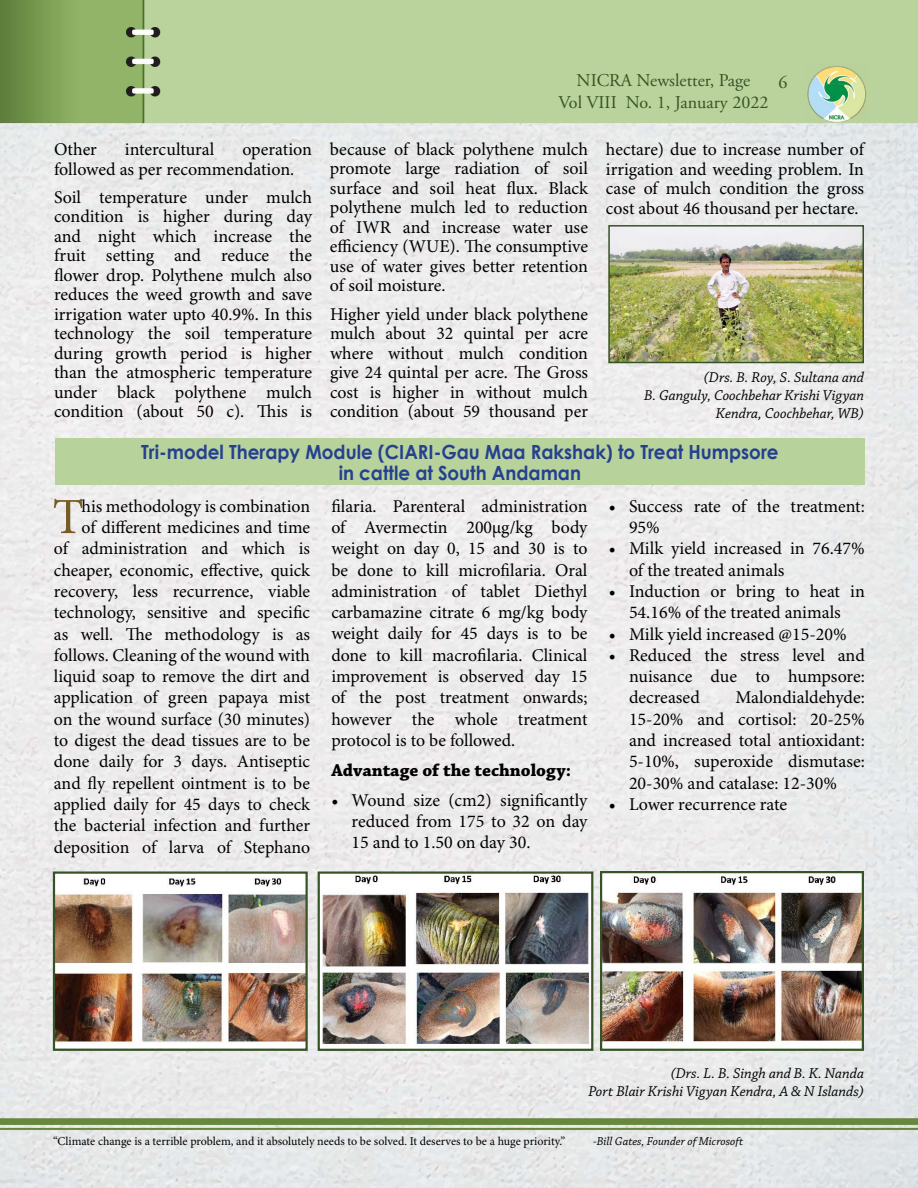
<style>
.page{position:relative;width:918px;height:1188px;background:#fff}
.page>*{position:absolute;margin:0;border:0;box-sizing:border-box;transform-origin:0 0}
.t1{font:50.7px "Minion Pro";color:#775d25}
.t2{font:700 19.5px/21px "Century Gothic";color:#25408f;text-align:center;scale:.94 1}
.t3{font:18px/21.3px "Minion Pro";color:#000;text-align:justify}
.t4{font:18px "Adobe Garamond Pro";color:#365326}
.t5{font:700 18px "Chaparral Pro";color:#000}
.t6{font:italic 15px/18px "Chaparral Pro";color:#000;text-align:right}
.t7{font:12px "Minion Pro";letter-spacing:-.005em;color:#000}
.t8{font:italic 12px "Chaparral Pro";color:#000}
</style>
<div class="page">
<img style="left:0;top:0;width:918px;height:1188px">
<img style="left:804px;top:63px;width:64px;height:59px">
<img style="left:611px;top:228px;width:250px;height:132px">
<div style="left:608px;top:225px;width:256px;height:138px;border:2px solid #365326"></div>
<div style="left:55px;top:438px;width:810px;height:47px;background:#b8d29c"></div>
<img style="left:56px;top:874px;width:249px;height:174px">
<div style="left:53px;top:871px;width:255px;height:180px;border:2px solid #365326"></div>
<img style="left:321px;top:874px;width:269px;height:174px">
<div style="left:318px;top:871px;width:275px;height:180px;border:2px solid #365326"></div>
<img style="left:603px;top:874px;width:258px;height:174px">
<div style="left:600px;top:871px;width:264px;height:180px;border:2px solid #365326"></div>
<p class="t3" style="left:54px;top:139px;width:44px">Other</p>
<p class="t3" style="left:125px;top:139px;width:91px">intercultural</p>
<p class="t3" style="left:54px;top:140px;width:259px;line-height:19.5px;text-indent:188px">operation followed as per recommendation.</p>
<p class="t3" style="left:54px;top:188px;width:260px;line-height:19.5px">Soil temperature under mulch condition is higher during day and night which increase the fruit setting and reduce the flower drop. Polythene mulch also reduces the weed growth and save irrigation water upto 40.9%. In this technology the soil temperature during growth period is higher than the atmospheric temperature under black polythene mulch condition (about 50 c). This is</p>
<p class="t4" style="left:577px;top:70px;width:175px">NICRA Newsletter, Page</p>
<p class="t4" style="left:778px;top:71px;width:10px">6</p>
<p class="t4" style="left:559px;top:91px;width:211px">Vol VIII No. 1, January 2022</p>
<p class="t3" style="left:330px;top:140px;width:260px;line-height:19.5px">because of black polythene mulch promote large radiation of soil surface and soil heat flux. Black polythene mulch led to reduction of IWR and increase water use efficiency (WUE). The consumptive use of water gives better retention of soil moisture.</p>
<p class="t3" style="left:330px;top:305px;width:260px;line-height:19.5px">Higher yield under black polythene mulch about 32 quintal per acre where without mulch condition give 24 quintal per acre. The Gross cost is higher in without mulch condition (about 59 thousand per</p>
<p class="t3" style="left:606px;top:140px;width:259px;line-height:19.5px">hectare) due to increase number of irrigation and weeding problem. In case of mulch condition the gross cost about 46 thousand per hectare.</p>
<p class="t6" style="left:644px;top:369px;width:221px">(Drs. B. Roy, S. Sultana and<br>B. Ganguly, Coochbehar Krishi Vigyan<br>Kendra, Coochbehar, WB)</p>
<p class="t2" style="left:141px;top:441px;width:680px">Tri-model Therapy Module (CIARI-Gau Maa Rakshak) to Treat Humpsore in cattle at South Andaman</p>
<h1 class="t1" style="left:53px;top:487px;width:33px">T</h1>
<p class="t3" style="left:54px;top:496px;width:258px;text-align:right">his methodology is combination<br>of different medicines and time<br>of administration and which is cheaper, economic, effective, quick recovery, less recurrence, viable technology, sensitive and specific as well. The methodology is as follows. Cleaning of the wound with liquid soap to remove the dirt and application of green papaya mist on the wound surface (30 minutes) to digest the dead tissues are to be done daily for 3 days. Antiseptic and fly repellent ointment is to be applied daily for 45 days to check the bacterial infection and further deposition of larva of Stephano</p>
<p class="t3" style="left:331px;top:496px;width:258px">filaria. Parenteral administration of Avermectin 200µg/kg body weight on day 0, 15 and 30 is to be done to kill microfilaria. Oral administration of tablet Diethyl carbamazine citrate 6 mg/kg body weight daily for 45 days is to be done to kill macrofilaria. Clinical improvement is observed day 15 of the post treatment onwards; however the whole treatment protocol is to be followed.</p>
<p class="t5" style="left:331px;top:760px;width:241px">Advantage of the technology:</p>
<p class="t3" style="left:352px;top:790px;width:237px;text-indent:-20px">• Wound size (cm2) significantly reduced from 175 to 32 on day 15 and to 1.50 on day 30.</p>
<p class="t3" style="left:629px;top:496px;width:237px;text-indent:-20px">• Success rate of the treatment:<br>95%</p>
<p class="t3" style="left:629px;top:539px;width:237px;text-indent:-20px">• Milk yield increased in 76.47% of the treated animals</p>
<p class="t3" style="left:609px;top:581px;width:258px;text-align:center">• Induction or bring to heat in<br>54.16% of the treated animals</p>
<p class="t3" style="left:609px;top:624px;width:240px">• Milk yield increased @15-20%</p>
<p class="t3" style="left:629px;top:645px;width:237px;text-indent:-20px">• Reduced the stress level and nuisance due to humpsore: decreased</p>
<p class="t3" style="left:629px;top:688px;width:237px;text-indent:106px">Malondialdehyde:<br>15-20% and cortisol: 20-25% and increased total antioxidant:<br>5-10%, superoxide dismutase:<br>20-30% and catalase: 12-30%</p>
<p class="t3" style="left:609px;top:794px;width:180px">• Lower recurrence rate</p>
<p class="t6" style="left:588px;top:1064px;width:277px">(Drs. L. B. Singh and B. K. Nanda<br>Port Blair Krishi Vigyan Kendra, A &amp; N Islands)</p>
<p class="t7" style="left:53px;top:1134px;width:514px">“Climate change is a terrible problem, and it absolutely needs to be solved. It deserves to be a huge priority.”</p>
<p class="t8" style="left:593px;top:1135px;width:152px">-Bill Gates, Founder of Microsoft</p>
</div>
